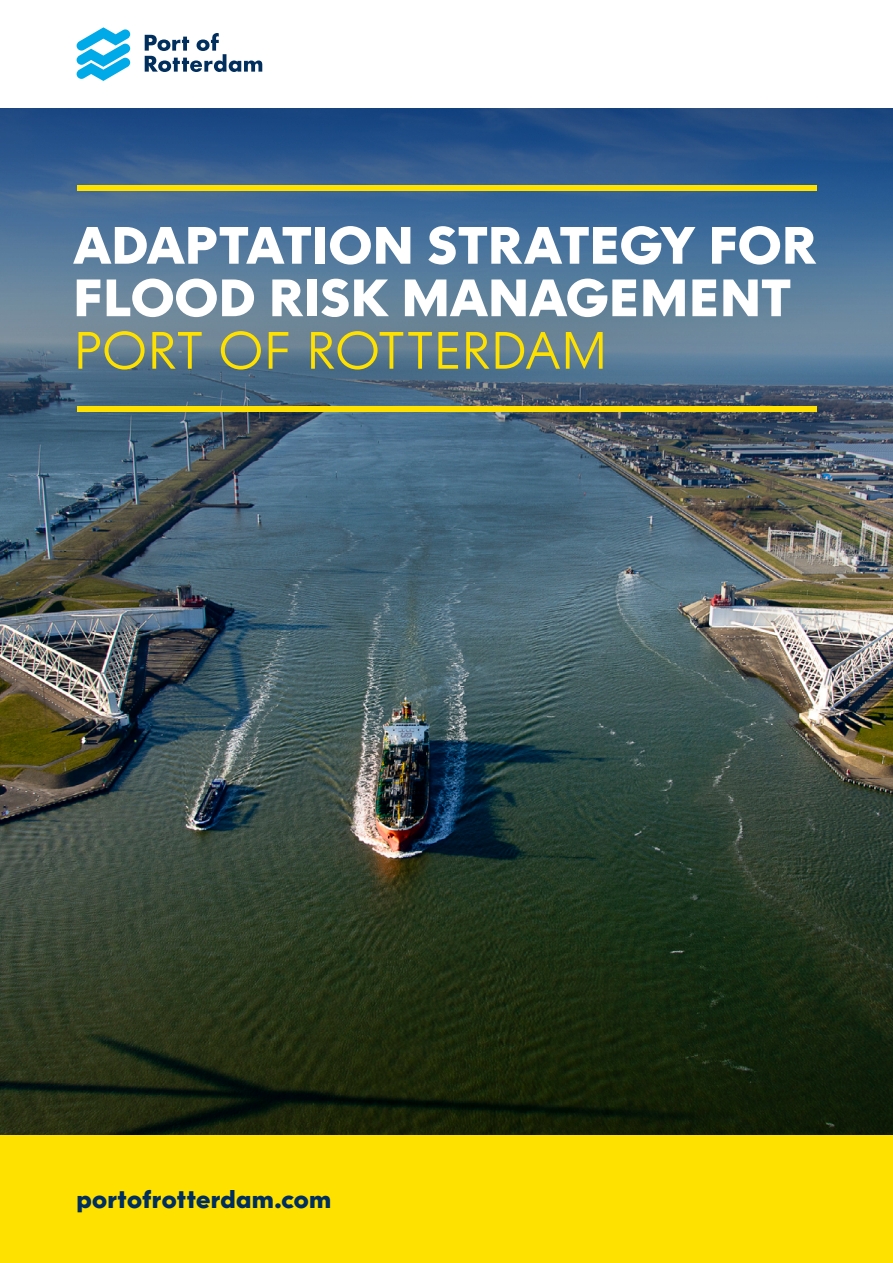
<style>
.page{position:relative;width:893px;height:1263px;background:#fff}
.page>*{position:absolute;margin:0;border:0;box-sizing:border-box;transform-origin:0 0}
.t1{font:800 52.5px/52.5px "NLRTM";letter-spacing:-.005em;color:#fff}
.t2{font:300 52.5px "NLRTM";letter-spacing:-.015em;color:#ffe100}
.t3{font:800 24px "NLRTM";color:#002e5d}
</style>
<div class="page">
<svg style="left:77px;top:27px;width:53px;height:54px"></svg>
<svg style="left:145px;top:33px;width:117px;height:39px"></svg>
<img style="left:0;top:655px;width:893px;height:480px">
<img style="left:0;top:108px;width:893px;height:547px">
<div style="left:77px;top:185px;width:739px;height:5px;background:#ffe100"></div>
<div style="left:77px;top:406px;width:739px;height:5px;background:#ffe100"></div>
<div style="left:0;top:1135px;width:893px;height:128px;background:#ffe100"></div>
<p class="t1" style="left:73px;top:219px;width:745px">ADAPTATION STRATEGY FOR<br>FLOOD RISK MANAGEMENT</p>
<p class="t2" style="left:73px;top:319px;width:536px">PORT OF ROTTERDAM</p>
<p class="t3" style="left:77px;top:1185px;width:256px">portofrotterdam.com</p>
</div>
